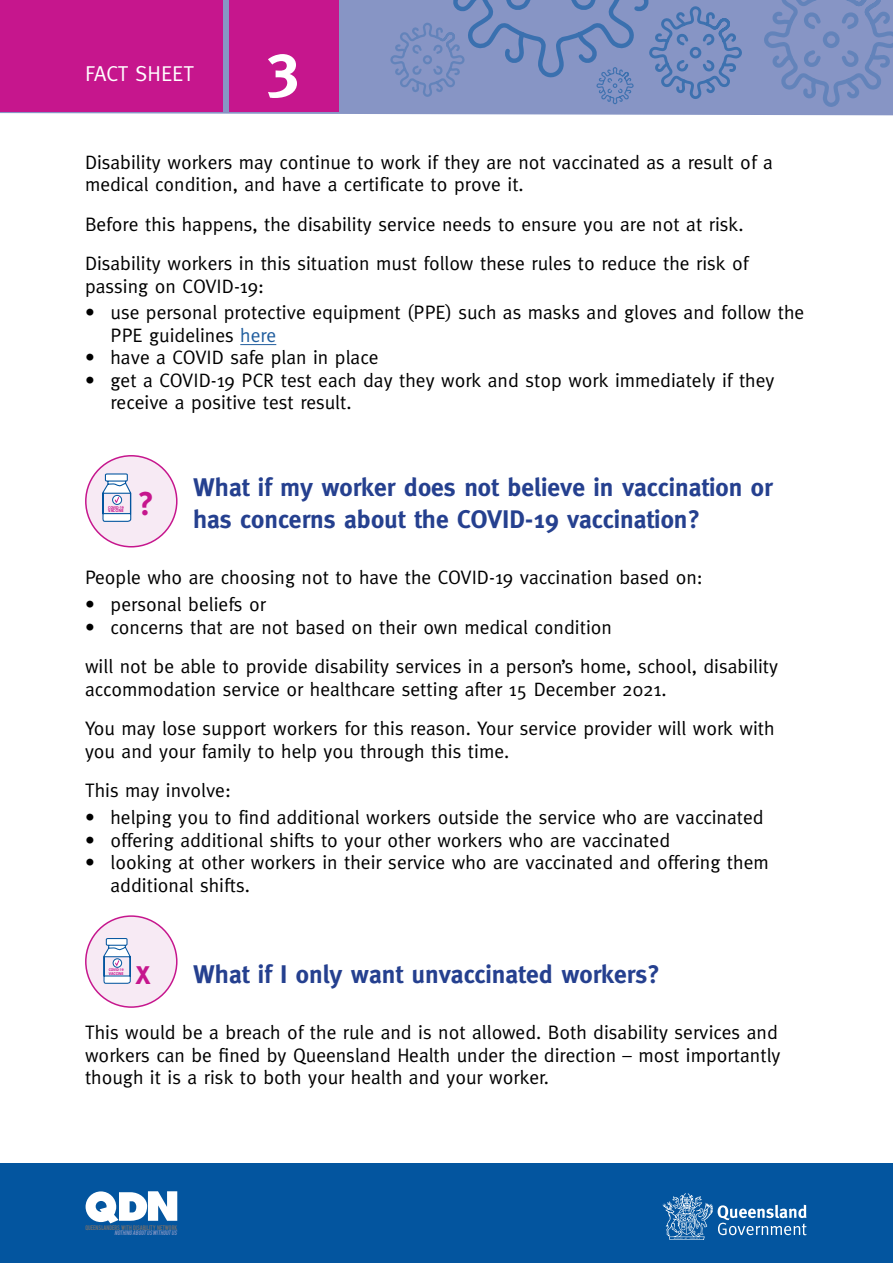
<style>
.page{position:relative;width:893px;height:1263px;background:#fff}
.page>*{position:absolute;margin:0;border:0;box-sizing:border-box;transform-origin:0 0}
.t1{font:700 62.1px "Meta";color:#fff}
.t2{font:700 25.5px/31.5px "Meta";color:#25408f}
.t3{font:21.6px "Meta";color:#fff}
.t4{font:19.5px/22.5px "Meta";color:#000}
.t5{font:5.25px/5.4px "Bebas";letter-spacing:-.005em;color:#6d6e70;text-align:right}
.s1{color:#215e9e}
.s2{font-style:italic;color:#7c91c1}
</style>
<div class="page">
<svg style="left:0;top:0;width:893px;height:115px;background:#8e97c6"></svg>
<svg style="left:763px;top:0;width:130px;height:108px;background:#7e90c2"></svg>
<svg style="left:390px;top:0;width:353px;height:105px;background:#7c8fc1"></svg>
<div style="left:0;top:0;width:223px;height:112px;background:#c6168d"></div>
<div style="left:230px;top:0;width:109px;height:112px;background:#c6168d"></div>
<div style="left:0;top:1164px;width:893px;height:99px;background:#03559f"></div>
<hr style="left:240px;top:344px;width:36px;height:1px;background:#215e9e">
<div style="left:86px;top:456px;width:91px;height:91px;background:#f7eaf4;border-radius:50%"></div>
<div style="left:85px;top:455px;width:93px;height:92px;border:2px solid #c6168d;border-radius:50%"></div>
<svg style="left:102px;top:473px;width:30px;height:49px"></svg>
<div style="left:86px;top:916px;width:91px;height:91px;background:#f7eaf4;border-radius:50%"></div>
<div style="left:85px;top:915px;width:93px;height:93px;border:2px solid #c6168d;border-radius:50%"></div>
<svg style="left:103px;top:938px;width:28px;height:46px"></svg>
<svg style="left:663px;top:1193px;width:143px;height:47px"></svg>
<svg style="left:86px;top:1191px;width:91px;height:32px"></svg>
<p class="t3" style="left:85px;top:61px;width:111px">FACT SHEET</p>
<p class="t1" style="left:266px;top:29px;width:35px">3</p>
<p class="t4" style="left:85px;top:150px;width:689px">Disability workers may continue to work if they are not vaccinated as a result of a medical condition, and have a certificate to prove it.</p>
<p class="t4" style="left:85px;top:204px;width:665px;line-height:39.5px">Before this happens, the disability service needs to ensure you are not at risk.<br>Disability workers in this situation must follow these rules to reduce the risk of</p>
<p class="t4" style="left:85px;top:274px;width:181px">passing on COVID-19:</p>
<p class="t4" style="left:111px;top:301px;width:695px;text-indent:-26px">• use personal protective equipment (PPE) such as masks and gloves and follow the<br>PPE guidelines <span class="s1">here</span></p>
<p class="t4" style="left:85px;top:346px;width:295px">• have a COVID safe plan in place</p>
<p class="t4" style="left:111px;top:369px;width:665px;text-indent:-26px">• get a COVID-19 PCR test each day they work and stop work immediately if they receive a positive test result.</p>
<h2 class="t2" style="left:193px;top:472px;width:581px">What if my worker does not believe in vaccination or has concerns about the COVID-19 vaccination?</h2>
<p class="t4" style="left:85px;top:566px;width:619px">People who are choosing not to have the COVID-19 vaccination based on:</p>
<p class="t4" style="left:85px;top:593px;width:183px">• personal beliefs or</p>
<p class="t4" style="left:85px;top:607px;width:695px;line-height:39.5px">• concerns that are not based on their own medical condition<br>will not be able to provide disability services in a person’s home, school, disability</p>
<p class="t4" style="left:85px;top:669px;width:691px;line-height:39.5px">accommodation service or healthcare setting after 15 December 2021.<br>You may lose support workers for this reason. Your service provider will work with</p>
<p class="t4" style="left:85px;top:731px;width:426px;line-height:39.5px">you and your family to help you through this time.<br>This may involve:</p>
<p class="t4" style="left:85px;top:806px;width:680px">• helping you to find additional workers outside the service who are vaccinated</p>
<p class="t4" style="left:85px;top:828px;width:587px">• offering additional shifts to your other workers who are vaccinated</p>
<p class="t4" style="left:111px;top:851px;width:660px;text-indent:-26px">• looking at other workers in their service who are vaccinated and offering them additional shifts.</p>
<h2 class="t2" style="left:193px;top:958px;width:468px">What if I only want unvaccinated workers?</h2>
<p class="t4" style="left:85px;top:1021px;width:697px">This would be a breach of the rule and is not allowed. Both disability services and workers can be fined by Queensland Health under the direction – most importantly though it is a risk to both your health and your worker.</p>
<p class="t5" style="left:85px;top:1224px;width:94px">QUEENSLANDERS WITH DISABILITY NETWORK<br><span class="s2">NOTHINGABOUTUSWITHOUTUS</span></p>
</div>
